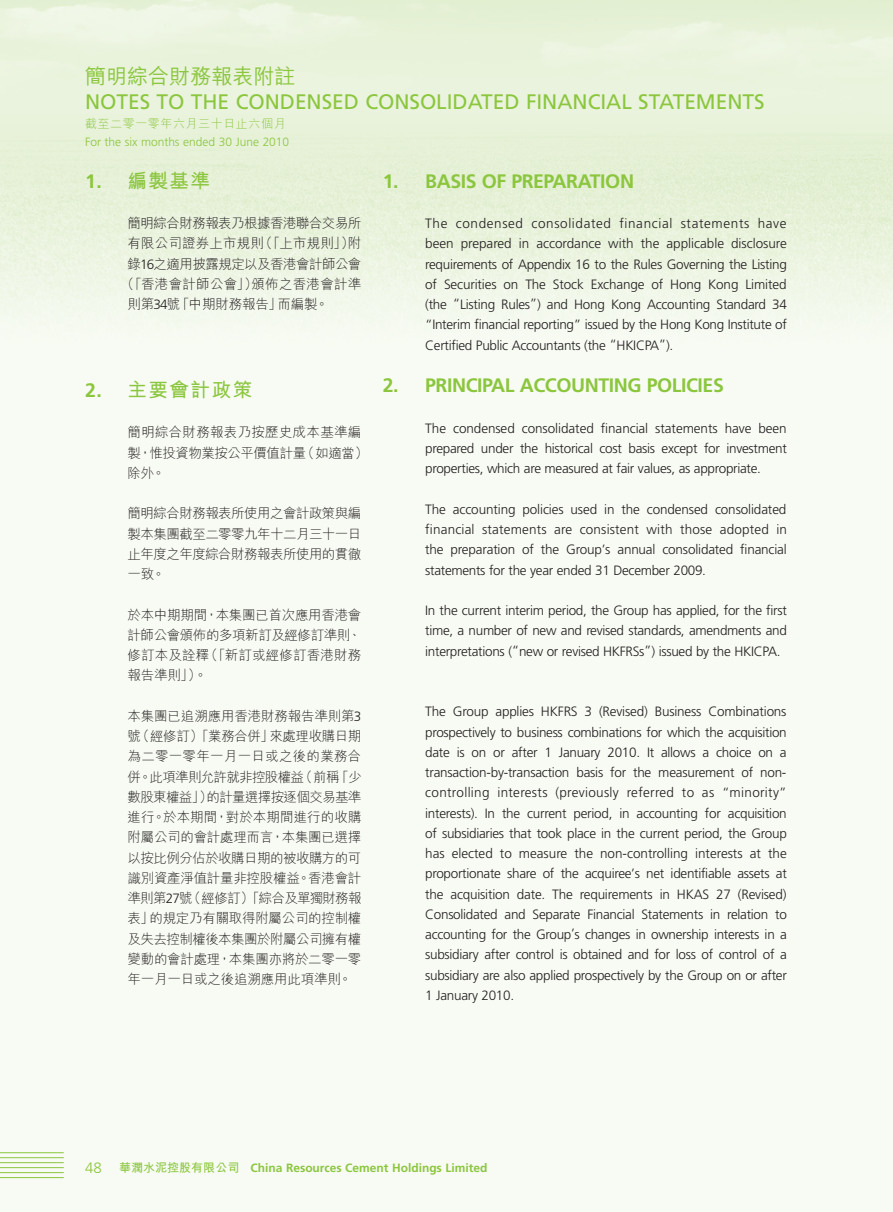
<style>
.page{position:relative;width:893px;height:1212px;background:#fff}
.page>*{position:absolute;margin:0;border:0;box-sizing:border-box;transform-origin:0 0}
.Body_Text{font:21px "Frutiger LT Std";color:#8bc63e}
.Body_Text-2{font:500 21px "M Hei HK";letter-spacing:.005em;color:#8bc63e}
.Heading_1{font:700 19.5px "Frutiger LT Std";letter-spacing:-.02em;color:#8bc63e}
.C_Heading_1{font:700 19.5px "M Hei HK";letter-spacing:.08em;color:#8bc63e}
.t1{font:300 15px "Frutiger LT Std";color:#8bc63e}
.Body_Text-3{font:300 13.5px/20.2px "Frutiger LT Std";letter-spacing:-.02em;color:#231f20;text-align:justify}
.C_Body_Text{font:300 13.5px/20.2px "M Hei HK";letter-spacing:-.03em;color:#231f20;text-align:justify}
.C_Body_Text-2{font:300 13.5px/20.2px "M Hei HK";letter-spacing:.02em;color:#231f20}
.C_Body_Text-3{font:300 13.5px "M Hei HK";letter-spacing:.01em;color:#231f20}
.C_Body_Text-4{font:300 13.5px "M Hei HK";letter-spacing:-.01em;color:#231f20}
.t2{font:700 12px "Frutiger LT Std";color:#8bc63e}
.Body_Text-4{font:300 12px "Frutiger LT Std";color:#8bc63e}
.Body_Text-5{font:300 12px "M Hei HK";letter-spacing:.05em;color:#8bc63e}
.s1{font-family:"Frutiger LT Std"}
.s2{font-family:"M Hei HK"}
</style>
<div class="page">
<hr style="left:0;top:1177px;width:64px;height:1px;background:#8bc63e">
<hr style="left:0;top:1172px;width:64px;height:1px;background:#8bc63e">
<hr style="left:0;top:1167px;width:64px;height:1px;background:#8bc63e">
<hr style="left:0;top:1162px;width:64px;height:1px;background:#8bc63e">
<hr style="left:0;top:1157px;width:64px;height:1px;background:#8bc63e">
<hr style="left:0;top:1152px;width:64px;height:1px;background:#8bc63e">
<p class="Body_Text-2" style="left:85px;top:61px;width:212px">簡明綜合財務報表附註</p>
<p class="Body_Text" style="left:85px;top:89px;width:681px">NOTES TO THE CONDENSED CONSOLIDATED FINANCIAL STATEMENTS</p>
<p class="Body_Text-5" style="left:85px;top:118px;width:202px">截至二零一零年六月三十日止六個月</p>
<p class="Body_Text-4" style="left:85px;top:135px;width:206px">For the six months ended 30 June 2010</p>
<p class="C_Heading_1" style="left:85px;top:166px;width:127px"><span class="s1">1.</span> 編製基準</p>
<p class="C_Body_Text" style="left:128px;top:213px;width:235px">簡明綜合財務報表乃根據香港聯合交易所</p>
<p class="C_Body_Text-3" style="left:128px;top:236px;width:235px">有限公司證券上市規則（「上市規則」）附</p>
<p class="C_Body_Text" style="left:128px;top:253px;width:235px">錄<span class="s1">16</span>之適用披露規定以及香港會計師公會</p>
<p class="C_Body_Text-2" style="left:121px;top:273px;width:242px">（「香港會計師公會」）頒佈之香港會計準</p>
<p class="C_Body_Text-4" style="left:128px;top:297px;width:203px">則第<span class="s1">34</span>號「中期財務報告」而編製。</p>
<p class="Heading_1" style="left:383px;top:169px;width:253px">1. BASIS OF PREPARATION</p>
<p class="Body_Text-3" style="left:425px;top:213px;width:363px">The condensed consolidated financial statements have been prepared in accordance with the applicable disclosure requirements of Appendix 16 to the Rules Governing the Listing of Securities on The Stock Exchange of Hong Kong Limited (the “Listing Rules”) and Hong Kong Accounting Standard 34 “Interim financial reporting” issued by the Hong Kong Institute of Certified Public Accountants (the “HKICPA”).</p>
<p class="Heading_1" style="left:383px;top:374px;width:343px">2. PRINCIPAL ACCOUNTING POLICIES</p>
<p class="Body_Text-3" style="left:425px;top:418px;width:363px">The condensed consolidated financial statements have been prepared under the historical cost basis except for investment properties, which are measured at fair values, as appropriate.</p>
<p class="Body_Text-3" style="left:425px;top:499px;width:363px">The accounting policies used in the condensed consolidated financial statements are consistent with those adopted in the preparation of the Group’s annual consolidated financial statements for the year ended 31 December 2009.</p>
<p class="Body_Text-3" style="left:425px;top:600px;width:363px">In the current interim period, the Group has applied, for the first time, a number of new and revised standards, amendments and interpretations (“new or revised HKFRSs”) issued by the HKICPA.</p>
<p class="C_Heading_1" style="left:85px;top:375px;width:169px"><span class="s1">2.</span> 主要會計政策</p>
<p class="C_Body_Text-2" style="left:128px;top:422px;width:242px">簡明綜合財務報表乃按歷史成本基準編製，惟投資物業按公平價值計量（如適當）除外。</p>
<p class="C_Body_Text" style="left:128px;top:503px;width:235px">簡明綜合財務報表所使用之會計政策與編製本集團截至二零零九年十二月三十一日止年度之年度綜合財務報表所使用的貫徹一致。</p>
<p class="C_Body_Text" style="left:128px;top:604px;width:235px">於本中期期間，本集團已首次應用香港會計師公會頒佈的多項新訂及經修訂準則、修訂本及詮釋（「新訂或經修訂香港財務報告準則」）。</p>
<p class="C_Body_Text" style="left:128px;top:705px;width:235px">本集團已追溯應用香港財務報告準則第<span class="s1">3</span>號（經修訂）「業務合併」來處理收購日期為二零一零年一月一日或之後的業務合併。此項準則允許就非控股權益（前稱「少數股東權益」）的計量選擇按逐個交易基準進行。於本期間，對於本期間進行的收購附屬公司的會計處理而言，本集團已選擇以按比例分佔於收購日期的被收購方的可識別資產淨值計量非控股權益。香港會計準則第<span class="s1">27</span>號（經修訂）「綜合及單獨財務報表」的規定乃有關取得附屬公司的控制權及失去控制權後本集團於附屬公司擁有權變動的會計處理，本集團亦將於二零一零年一月一日或之後追溯應用此項準則。</p>
<p class="Body_Text-3" style="left:425px;top:702px;width:363px">The Group applies HKFRS 3 (Revised) Business Combinations prospectively to business combinations for which the acquisition date is on or after 1 January 2010. It allows a choice on a transaction-by-transaction basis for the measurement of non&shy;controlling interests (previously referred to as “minority” interests). In the current period, in accounting for acquisition of subsidiaries that took place in the current period, the Group has elected to measure the non-controlling interests at the proportionate share of the acquiree’s net identifiable assets at the acquisition date. The requirements in HKAS 27 (Revised)<br>Consolidated and Separate Financial Statements in relation to accounting for the Group’s changes in ownership interests in a subsidiary after control is obtained and for loss of control of a subsidiary are also applied prospectively by the Group on or after 1 January 2010.</p>
<p class="t1" style="left:85px;top:1159px;width:18px">48</p>
<p class="t2" style="left:119px;top:1161px;width:370px"><span class="s2">華潤水泥控股有限公司</span> China Resources Cement Holdings Limited</p>
</div>
